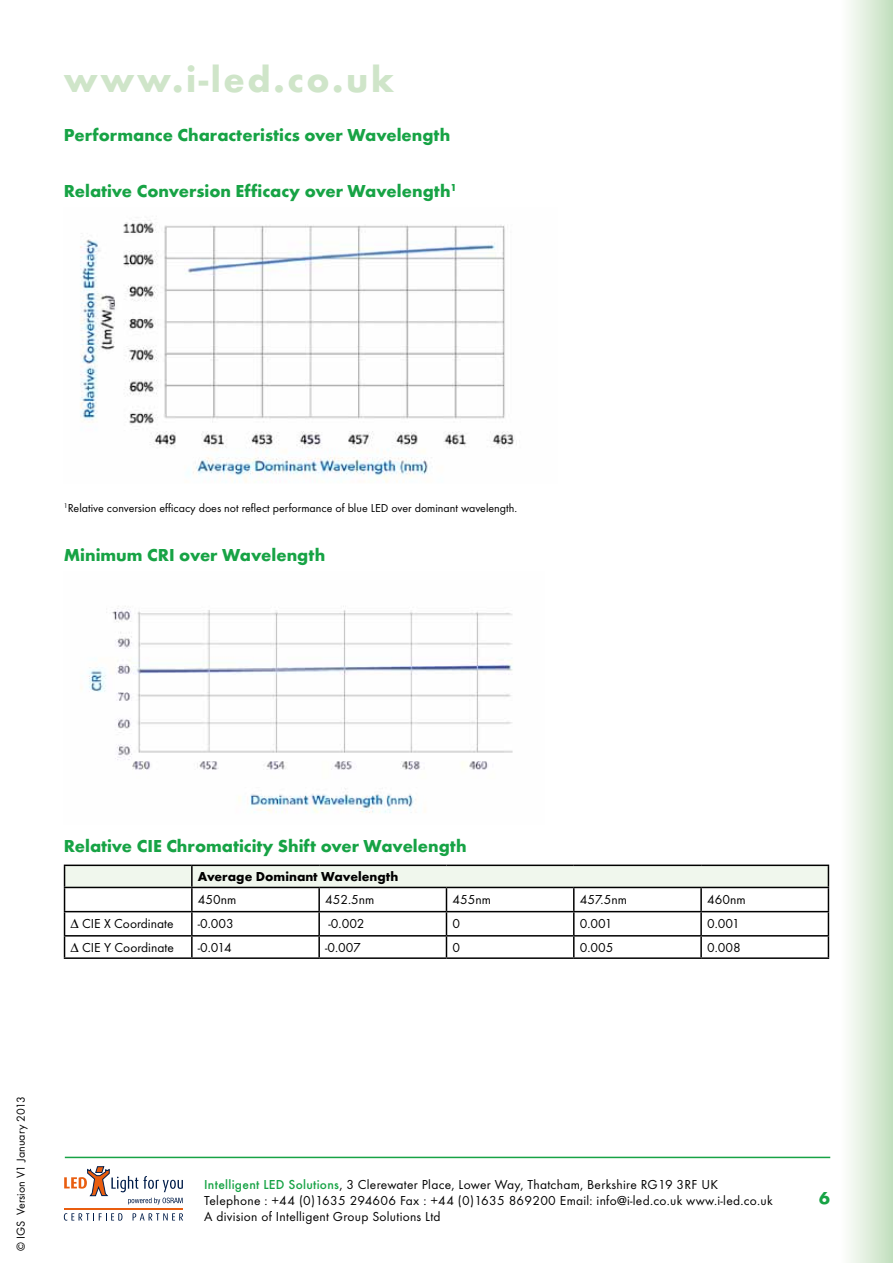
<style>
.page{position:relative;width:893px;height:1263px;background:#fff}
.page>*{position:absolute;margin:0;border:0;box-sizing:border-box;transform-origin:0 0}
.t1{font:700 37.5px "Futura T";letter-spacing:.07em;color:#cfe5c9}
.t2{font:700 18px "Futura T";color:#17a345}
.t3{font:13.5px/16.2px "Futura T";letter-spacing:.02em;color:#000}
.t4{font:13.5px "Futura T";color:#000}
.t5{font:700 13.5px "Futura T";color:#000}
.t6{font:12px "Futura T";color:#000}
.s1{font-weight:500;color:#17a345}
</style>
<div class="page">
<hr style="left:65px;top:1157px;width:765px;height:1px;background:#17a345">
<svg style="left:64px;top:1166px;width:119px;height:38px"></svg>
<hr style="left:64px;top:1208px;width:119px;height:1px;background:#e95d0f">
<svg style="left:64px;top:1213px;width:58px;height:7px"></svg>
<svg style="left:133px;top:1213px;width:50px;height:7px"></svg>
<img style="left:80px;top:220px;width:434px;height:263px">
<img style="left:81px;top:606px;width:432px;height:207px">
<hr style="left:64px;top:864px;width:128px;height:2px;background:#000">
<hr style="left:192px;top:864px;width:127px;height:2px;background:#000">
<hr style="left:319px;top:864px;width:127px;height:2px;background:#000">
<hr style="left:446px;top:864px;width:128px;height:2px;background:#000">
<hr style="left:574px;top:864px;width:127px;height:2px;background:#000">
<hr style="left:701px;top:864px;width:128px;height:2px;background:#000">
<svg style="left:64px;top:865px;width:765px;height:92px"></svg>
<hr style="left:64px;top:957px;width:128px;height:2px;background:#000">
<hr style="left:192px;top:957px;width:127px;height:2px;background:#000">
<hr style="left:319px;top:957px;width:127px;height:2px;background:#000">
<hr style="left:446px;top:957px;width:128px;height:2px;background:#000">
<hr style="left:574px;top:957px;width:127px;height:2px;background:#000">
<hr style="left:701px;top:957px;width:128px;height:2px;background:#000">
<div style="left:840px;top:0;width:53px;height:1263px;background:linear-gradient(to right,#fff,#c2dfbe)"></div>
<h1 class="t1" style="left:64px;top:57px;width:332px">www.i-led.co.uk</h1>
<h2 class="t2" style="left:64px;top:124px;width:388px">Performance Characteristics over Wavelength</h2>
<h2 class="t2" style="left:64px;top:180px;width:395px">Relative Conversion Efficacy over Wavelength<sup>1</sup></h2>
<p class="t6" style="left:64px;top:501px;width:455px"><sup>1</sup>Relative conversion efficacy does not reflect performance of blue LED over dominant wavelength.</p>
<h2 class="t2" style="left:64px;top:545px;width:263px">Minimum CRI over Wavelength</h2>
<h2 class="t2" style="left:64px;top:835px;width:404px">Relative CIE Chromaticity Shift over Wavelength</h2>
<p class="t5" style="left:198px;top:869px;width:202px">Average Dominant Wavelength</p>
<p class="t3" style="left:198px;top:891px;width:40px">450nm</p>
<p class="t3" style="left:325px;top:891px;width:51px">452.5nm</p>
<p class="t3" style="left:452px;top:891px;width:40px">455nm</p>
<p class="t3" style="left:580px;top:891px;width:49px">457.5nm</p>
<p class="t3" style="left:707px;top:891px;width:40px">460nm</p>
<p class="t4" style="left:71px;top:916px;width:105px">Δ CIE X Coordinate</p>
<p class="t3" style="left:198px;top:915px;width:38px">-0.003</p>
<p class="t3" style="left:328px;top:915px;width:38px">-0.002</p>
<p class="t3" style="left:452px;top:915px;width:9px">0</p>
<p class="t3" style="left:580px;top:915px;width:34px">0.001</p>
<p class="t3" style="left:707px;top:915px;width:34px">0.001</p>
<p class="t4" style="left:70px;top:940px;width:105px">Δ CIE Y Coordinate</p>
<p class="t3" style="left:198px;top:939px;width:36px">-0.014</p>
<p class="t3" style="left:325px;top:939px;width:37px">-0.007</p>
<p class="t3" style="left:452px;top:939px;width:9px">0</p>
<p class="t3" style="left:580px;top:939px;width:35px">0.005</p>
<p class="t3" style="left:707px;top:939px;width:35px">0.008</p>
<p class="t6" style="left:14px;top:1251px;width:156px;rotate:-90deg">© IGS Version V1 January 2013</p>
<p class="t3" style="left:204px;top:1176px;width:570px"><span class="s1">Intelligent LED Solutions</span>, 3 Clerewater Place, Lower Way, Thatcham, Berkshire RG19 3RF UK<br>Telephone : +44 (0)1635 294606 Fax : +44 (0)1635 869200 Email: info@i-led.co.uk www.i-led.co.uk<br>A division of Intelligent Group Solutions Ltd</p>
<h2 class="t2" style="left:819px;top:1187px;width:12px">6</h2>
</div>
